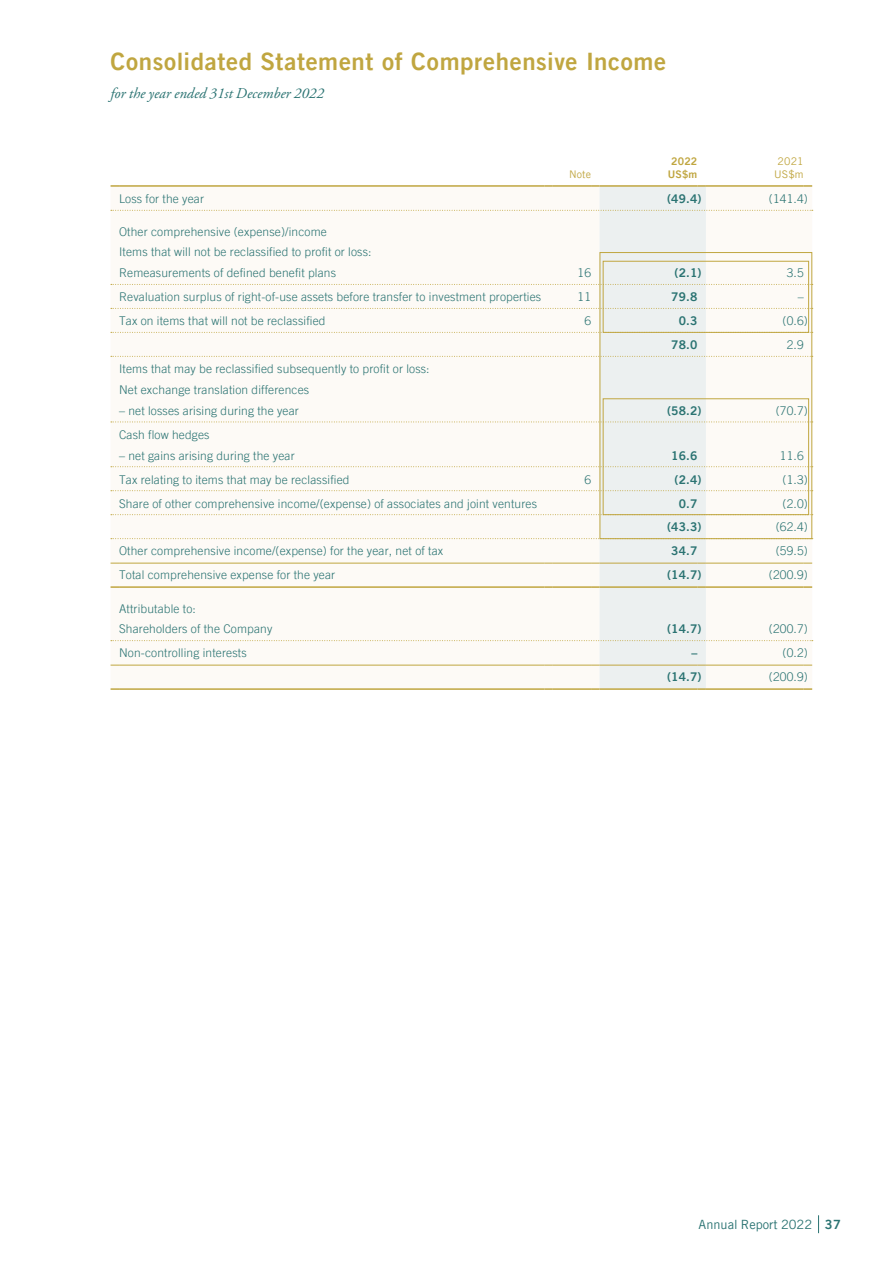
<style>
.page{position:relative;width:893px;height:1263px;background:#fff}
.page>*{position:absolute;margin:0;border:0;box-sizing:border-box;transform-origin:0 0}
._01_section_head{font:24px "Trade Gothic LT Pro Bd 2";letter-spacing:.025em;color:#c0a640}
._01_section_head_dat{font:italic 15px "Adobe Garamond Pro";color:#2a7372}
.t1{font:12.75px "Trade Gothic LT Pro";color:#2a7372}
._65_BT_table_text{font:300 12px "Trade Gothic LT Pro";letter-spacing:.015em;color:#2a7372}
._65_BT_table_text_al{font:300 12px "Trade Gothic LT Pro";letter-spacing:.015em;color:#2a7372}
._65_BT_table_text_al-2{font:12px "Trade Gothic LT Pro Bd 2";letter-spacing:.015em;color:#2a7372}
._85_Notes_table_text{font:12px "Trade Gothic LT Pro Bd 2";color:#2a7372}
._61_BT_table_top{font:10.5px/13.5px "Trade Gothic LT Pro";letter-spacing:.015em;color:#c0a640;text-align:center}
._61_BT_table_top-2{font:10.5px/13.5px "Trade Gothic LT Pro Bd 2";letter-spacing:.015em;color:#c0a640;text-align:center}
.s1{font-family:"Trade Gothic LT Pro Bd 2"}
</style>
<div class="page">
<div style="left:111px;top:209px;width:701px;height:456px;background:#fdfaf6"></div>
<div style="left:600px;top:187px;width:106px;height:501px;background:#ecf0f0"></div>
<hr style="left:119px;top:665px;width:425px;height:1px;background:#c0a640">
<hr style="left:553px;top:665px;width:38px;height:1px;background:#c0a640">
<hr style="left:600px;top:665px;width:97px;height:1px;background:#c0a640">
<hr style="left:706px;top:665px;width:98px;height:1px;background:#c0a640">
<svg style="left:111px;top:688px;width:8px;height:2px"></svg>
<hr style="left:119px;top:688px;width:425px;height:2px;background:#c0a640">
<svg style="left:544px;top:688px;width:9px;height:2px"></svg>
<hr style="left:553px;top:688px;width:38px;height:2px;background:#c0a640">
<svg style="left:591px;top:688px;width:9px;height:2px"></svg>
<hr style="left:600px;top:688px;width:97px;height:2px;background:#c0a640">
<svg style="left:697px;top:688px;width:9px;height:2px"></svg>
<hr style="left:706px;top:688px;width:98px;height:2px;background:#c0a640">
<svg style="left:804px;top:688px;width:8px;height:2px"></svg>
<svg style="left:111px;top:586px;width:8px;height:2px"></svg>
<hr style="left:119px;top:586px;width:425px;height:2px;background:#c0a640">
<svg style="left:544px;top:586px;width:9px;height:2px"></svg>
<hr style="left:553px;top:586px;width:38px;height:2px;background:#c0a640">
<svg style="left:591px;top:586px;width:9px;height:2px"></svg>
<hr style="left:600px;top:586px;width:97px;height:2px;background:#c0a640">
<svg style="left:697px;top:586px;width:9px;height:2px"></svg>
<hr style="left:706px;top:586px;width:98px;height:2px;background:#c0a640">
<svg style="left:804px;top:586px;width:8px;height:2px"></svg>
<hr style="left:119px;top:563px;width:425px;height:1px;background:#c0a640">
<hr style="left:553px;top:563px;width:38px;height:1px;background:#c0a640">
<hr style="left:600px;top:563px;width:97px;height:1px;background:#c0a640">
<hr style="left:706px;top:563px;width:98px;height:1px;background:#c0a640">
<svg style="left:111px;top:185px;width:8px;height:2px"></svg>
<hr style="left:119px;top:185px;width:425px;height:2px;background:#c0a640">
<svg style="left:544px;top:185px;width:9px;height:2px"></svg>
<hr style="left:553px;top:185px;width:38px;height:2px;background:#c0a640">
<svg style="left:591px;top:185px;width:9px;height:2px"></svg>
<hr style="left:600px;top:185px;width:97px;height:2px;background:#c0a640">
<svg style="left:697px;top:185px;width:9px;height:2px"></svg>
<hr style="left:706px;top:185px;width:98px;height:2px;background:#c0a640">
<svg style="left:804px;top:185px;width:8px;height:2px"></svg>
<svg style="left:111px;top:210px;width:702px;height:1px"></svg>
<div style="left:600px;top:252px;width:212px;height:287px;border:1px solid #c0a640"></div>
<div style="left:603px;top:261px;width:206px;height:72px;border:1px solid #c0a640"></div>
<svg style="left:111px;top:284px;width:702px;height:1px"></svg>
<svg style="left:111px;top:308px;width:702px;height:1px"></svg>
<svg style="left:111px;top:332px;width:702px;height:1px"></svg>
<svg style="left:111px;top:356px;width:702px;height:1px"></svg>
<div style="left:603px;top:398px;width:206px;height:117px;border:1px solid #c0a640"></div>
<svg style="left:111px;top:422px;width:702px;height:1px"></svg>
<svg style="left:111px;top:466px;width:702px;height:1px"></svg>
<svg style="left:111px;top:490px;width:702px;height:1px"></svg>
<svg style="left:111px;top:514px;width:702px;height:1px"></svg>
<svg style="left:111px;top:538px;width:702px;height:1px"></svg>
<svg style="left:111px;top:640px;width:702px;height:1px"></svg>
<svg style="left:818px;top:1215px;width:1px;height:18px"></svg>
<p class="_01_section_head" style="left:111px;top:47px;width:557px">Consolidated Statement of Comprehensive Income</p>
<p class="_01_section_head_dat" style="left:111px;top:84px;width:215px">for the year ended 31st December 2022</p>
<p class="_61_BT_table_top" style="left:569px;top:168px;width:24px">Note</p>
<p class="_61_BT_table_top-2" style="left:668px;top:154px;width:31px">2022<br>US$m</p>
<p class="_61_BT_table_top" style="left:774px;top:154px;width:31px">2021<br>US$m</p>
<p class="_65_BT_table_text" style="left:119px;top:192px;width:87px">Loss for the year</p>
<p class="_65_BT_table_text_al-2" style="left:667px;top:191px;width:36px">(49.4)</p>
<p class="_65_BT_table_text_al" style="left:769px;top:192px;width:40px">(141.4)</p>
<p class="_65_BT_table_text" style="left:119px;top:224px;width:209px">Other comprehensive (expense)/income</p>
<p class="_65_BT_table_text" style="left:119px;top:245px;width:254px">Items that will not be reclassified to profit or loss:</p>
<p class="_65_BT_table_text" style="left:119px;top:266px;width:219px">Remeasurements of defined benefit plans</p>
<p class="_65_BT_table_text_al" style="left:578px;top:266px;width:15px">16</p>
<p class="_65_BT_table_text_al-2" style="left:674px;top:265px;width:28px">(2.1)</p>
<p class="_65_BT_table_text_al" style="left:787px;top:266px;width:19px">3.5</p>
<p class="_65_BT_table_text" style="left:119px;top:290px;width:424px">Revaluation surplus of right-of-use assets before transfer to investment properties</p>
<p class="_65_BT_table_text_al" style="left:578px;top:290px;width:15px">11</p>
<p class="_65_BT_table_text_al-2" style="left:671px;top:289px;width:28px">79.8</p>
<p class="_65_BT_table_text_al" style="left:798px;top:290px;width:7px">–</p>
<p class="_65_BT_table_text" style="left:119px;top:314px;width:208px">Tax on items that will not be reclassified</p>
<p class="_65_BT_table_text_al" style="left:584px;top:314px;width:8px">6</p>
<p class="_65_BT_table_text_al-2" style="left:679px;top:313px;width:20px">0.3</p>
<p class="_65_BT_table_text_al" style="left:782px;top:314px;width:27px">(0.6)</p>
<p class="_65_BT_table_text_al-2" style="left:671px;top:337px;width:28px">78.0</p>
<p class="_65_BT_table_text_al" style="left:787px;top:338px;width:19px">2.9</p>
<p class="_65_BT_table_text" style="left:119px;top:362px;width:312px">Items that may be reclassified subsequently to profit or loss:</p>
<p class="_65_BT_table_text" style="left:119px;top:383px;width:192px">Net exchange translation differences</p>
<p class="_65_BT_table_text" style="left:119px;top:403px;width:181px">– net losses arising during the year</p>
<p class="_65_BT_table_text_al-2" style="left:667px;top:403px;width:36px">(58.2)</p>
<p class="_65_BT_table_text_al" style="left:776px;top:403px;width:34px">(70.7)</p>
<p class="_65_BT_table_text" style="left:119px;top:427px;width:92px">Cash flow hedges</p>
<p class="_65_BT_table_text" style="left:119px;top:448px;width:177px">– net gains arising during the year</p>
<p class="_65_BT_table_text_al-2" style="left:671px;top:448px;width:28px">16.6</p>
<p class="_65_BT_table_text_al" style="left:780px;top:448px;width:25px">11.6</p>
<p class="_65_BT_table_text" style="left:119px;top:472px;width:232px">Tax relating to items that may be reclassified</p>
<p class="_65_BT_table_text_al" style="left:584px;top:472px;width:8px">6</p>
<p class="_65_BT_table_text_al-2" style="left:674px;top:472px;width:28px">(2.4)</p>
<p class="_65_BT_table_text_al" style="left:782px;top:472px;width:27px">(1.3)</p>
<p class="_65_BT_table_text" style="left:119px;top:496px;width:419px">Share of other comprehensive income/(expense) of associates and joint ventures</p>
<p class="_65_BT_table_text_al-2" style="left:679px;top:496px;width:20px">0.7</p>
<p class="_65_BT_table_text_al" style="left:782px;top:496px;width:27px">(2.0)</p>
<p class="_65_BT_table_text_al-2" style="left:667px;top:520px;width:36px">(43.3)</p>
<p class="_65_BT_table_text_al" style="left:776px;top:520px;width:34px">(62.4)</p>
<p class="_65_BT_table_text" style="left:119px;top:544px;width:326px">Other comprehensive income/(expense) for the year, net of tax</p>
<p class="_65_BT_table_text_al-2" style="left:671px;top:544px;width:28px">34.7</p>
<p class="_65_BT_table_text_al" style="left:776px;top:544px;width:34px">(59.5)</p>
<p class="_65_BT_table_text" style="left:119px;top:568px;width:218px">Total comprehensive expense for the year</p>
<p class="_65_BT_table_text_al-2" style="left:667px;top:568px;width:36px">(14.7)</p>
<p class="_65_BT_table_text_al" style="left:769px;top:568px;width:40px">(200.9)</p>
<p class="_65_BT_table_text" style="left:119px;top:601px;width:78px">Attributable to:</p>
<p class="_65_BT_table_text" style="left:119px;top:622px;width:155px">Shareholders of the Company</p>
<p class="_65_BT_table_text_al-2" style="left:667px;top:622px;width:36px">(14.7)</p>
<p class="_65_BT_table_text_al" style="left:769px;top:622px;width:40px">(200.7)</p>
<p class="_65_BT_table_text" style="left:119px;top:646px;width:129px">Non-controlling interests</p>
<p class="_85_Notes_table_text" style="left:691px;top:646px;width:7px">–</p>
<p class="_65_BT_table_text_al" style="left:782px;top:646px;width:27px">(0.2)</p>
<p class="_65_BT_table_text_al-2" style="left:667px;top:670px;width:36px">(14.7)</p>
<p class="_65_BT_table_text_al" style="left:769px;top:670px;width:40px">(200.9)</p>
<p class="t1" style="left:699px;top:1217px;width:144px">Annual Report 2022 <span class="s1">37</span></p>
</div>
